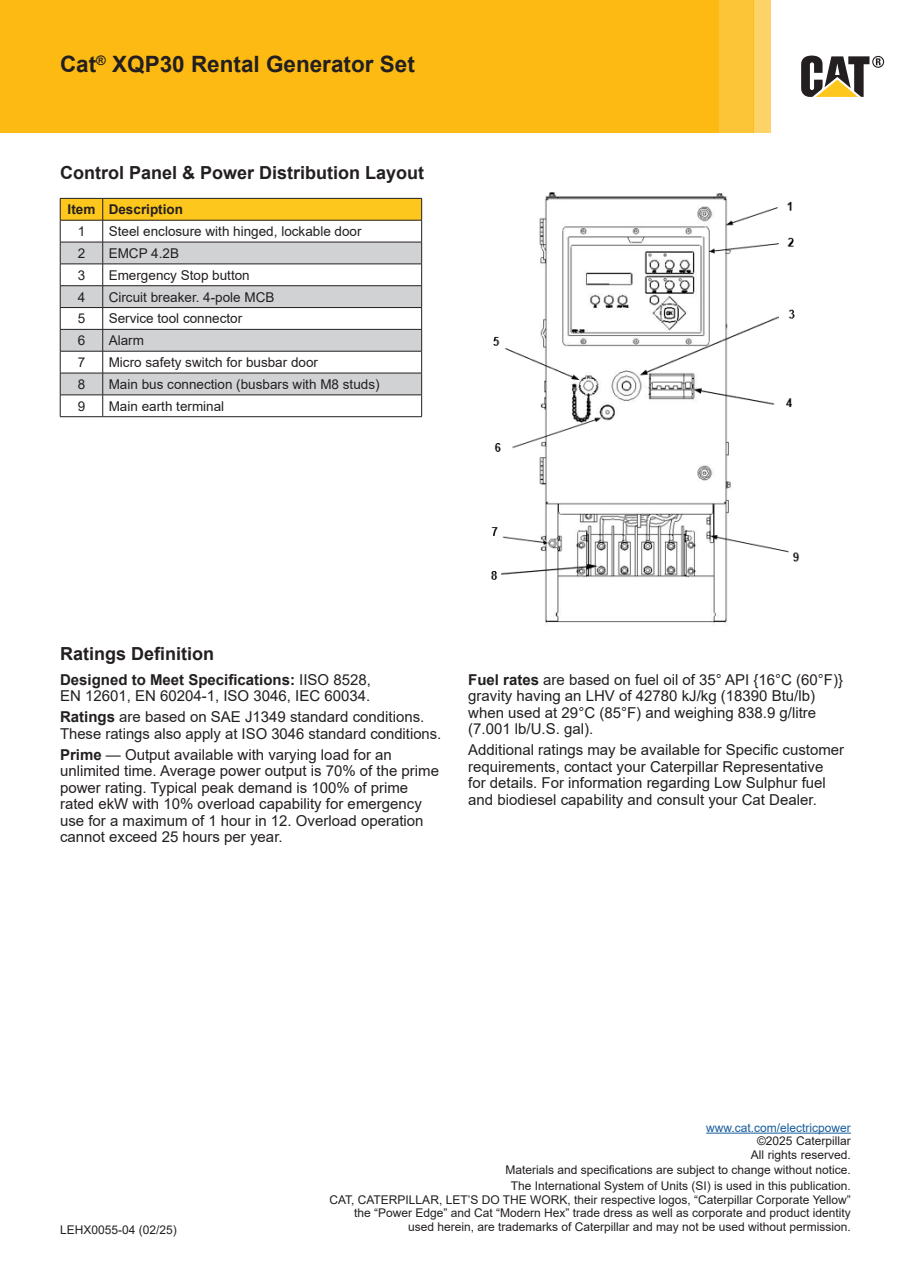
<style>
.page{position:relative;width:911px;height:1281px;background:#fff}
.page>*{position:absolute;margin:0;border:0;box-sizing:border-box;transform-origin:0 0}
.t1{font:700 22.5px "Arial";color:#231f20}
.t2{font:700 18px "Arial";color:#231f20}
.t3{font:15px/16.5px "Arial";color:#231f20}
.t4{font:13.5px "Arial";color:#231f20}
.t5{font:700 13.5px "Arial";color:#231f20}
.t6{font:12px/13.5px "Arial";color:#231f20;text-align:right}
.t7{font:12px "Arial";color:#175d9e}
.s1{font-weight:700}
</style>
<div class="page">
<div style="left:0;top:0;width:719px;height:132px;background:#fcba13"></div>
<div style="left:719px;top:0;width:34px;height:132px;background:#fcc437"></div>
<div style="left:753px;top:0;width:17px;height:132px;background:#fdd266"></div>
<svg style="left:801px;top:56px;width:83px;height:41px"></svg>
<svg style="left:60px;top:198px;width:362px;height:218px"></svg>
<hr style="left:60px;top:416px;width:43px;height:1px;background:#231f20">
<hr style="left:103px;top:416px;width:319px;height:1px;background:#231f20">
<hr style="left:706px;top:1133px;width:145px;height:1px;background:#175d9e">
<img style="left:491px;top:192px;width:309px;height:431px">
<h1 class="t1" style="left:60px;top:48px;width:356px">Cat<sup>®</sup> XQP30 Rental Generator Set</h1>
<p class="t2" style="left:60px;top:160px;width:366px">Control Panel &amp; Power Distribution Layout</p>
<p class="t5" style="left:68px;top:200px;width:29px">Item</p>
<p class="t5" style="left:109px;top:200px;width:76px">Description</p>
<p class="t4" style="left:78px;top:222px;width:9px">1</p>
<p class="t4" style="left:109px;top:222px;width:254px">Steel enclosure with hinged, lockable door</p>
<p class="t4" style="left:78px;top:244px;width:9px">2</p>
<p class="t4" style="left:109px;top:244px;width:72px">EMCP 4.2B</p>
<p class="t4" style="left:78px;top:266px;width:9px">3</p>
<p class="t4" style="left:109px;top:266px;width:143px">Emergency Stop button</p>
<p class="t4" style="left:78px;top:287px;width:9px">4</p>
<p class="t4" style="left:109px;top:287px;width:167px">Circuit breaker. 4-pole MCB</p>
<p class="t4" style="left:78px;top:309px;width:9px">5</p>
<p class="t4" style="left:109px;top:309px;width:135px">Service tool connector</p>
<p class="t4" style="left:78px;top:331px;width:9px">6</p>
<p class="t4" style="left:109px;top:331px;width:37px">Alarm</p>
<p class="t4" style="left:78px;top:353px;width:9px">7</p>
<p class="t4" style="left:109px;top:353px;width:211px">Micro safety switch for busbar door</p>
<p class="t4" style="left:78px;top:375px;width:9px">8</p>
<p class="t4" style="left:109px;top:375px;width:272px">Main bus connection (busbars with M8 studs)</p>
<p class="t4" style="left:78px;top:397px;width:9px">9</p>
<p class="t4" style="left:109px;top:397px;width:117px">Main earth terminal</p>
<p class="t2" style="left:60px;top:641px;width:156px">Ratings Definition</p>
<p class="t3" style="left:60px;top:671px;width:312px"><span class="s1">Designed to Meet Specifications:</span> IISO 8528,<br>EN 12601, EN 60204-1, ISO 3046, IEC 60034.</p>
<p class="t3" style="left:60px;top:709px;width:383px"><span class="s1">Ratings</span> are based on SAE J1349 standard conditions.<br>These ratings also apply at ISO 3046 standard conditions.</p>
<p class="t3" style="left:60px;top:746px;width:381px"><span class="s1">Prime</span> — Output available with varying load for an unlimited time. Average power output is 70% of the prime power rating. Typical peak demand is 100% of prime rated ekW with 10% overload capability for emergency use for a maximum of 1 hour in 12. Overload operation cannot exceed 25 hours per year.</p>
<p class="t3" style="left:468px;top:671px;width:376px"><span class="s1">Fuel rates</span> are based on fuel oil of 35° API {16°C (60°F)} gravity having an LHV of 42780 kJ/kg (18390 Btu/lb) when used at 29°C (85°F) and weighing 838.9 g/litre (7.001 lb/U.S. gal).</p>
<p class="t3" style="left:468px;top:742px;width:377px">Additional ratings may be available for Specific customer requirements, contact your Caterpillar Representative for details. For information regarding Low Sulphur fuel and biodiesel capability and consult your Cat Dealer.</p>
<p class="t6" style="left:60px;top:1223px;width:118px">LEHX0055-04 (02/25)</p>
<p class="t7" style="left:706px;top:1119px;width:146px">www.cat.com/electricpower</p>
<p class="t6" style="left:757px;top:1134px;width:95px">©2025 Caterpillar</p>
<p class="t6" style="left:751px;top:1148px;width:102px">All rights reserved.</p>
<p class="t6" style="left:505px;top:1163px;width:347px">Materials and specifications are subject to change without notice.</p>
<p class="t6" style="left:329px;top:1179px;width:523px">The International System of Units (SI) is used in this publication.<br>CAT, CATERPILLAR, LET’S DO THE WORK, their respective logos, “Caterpillar Corporate Yellow” the “Power Edge” and Cat “Modern Hex” trade dress as well as corporate and product identity used herein, are trademarks of Caterpillar and may not be used without permission.</p>
</div>
